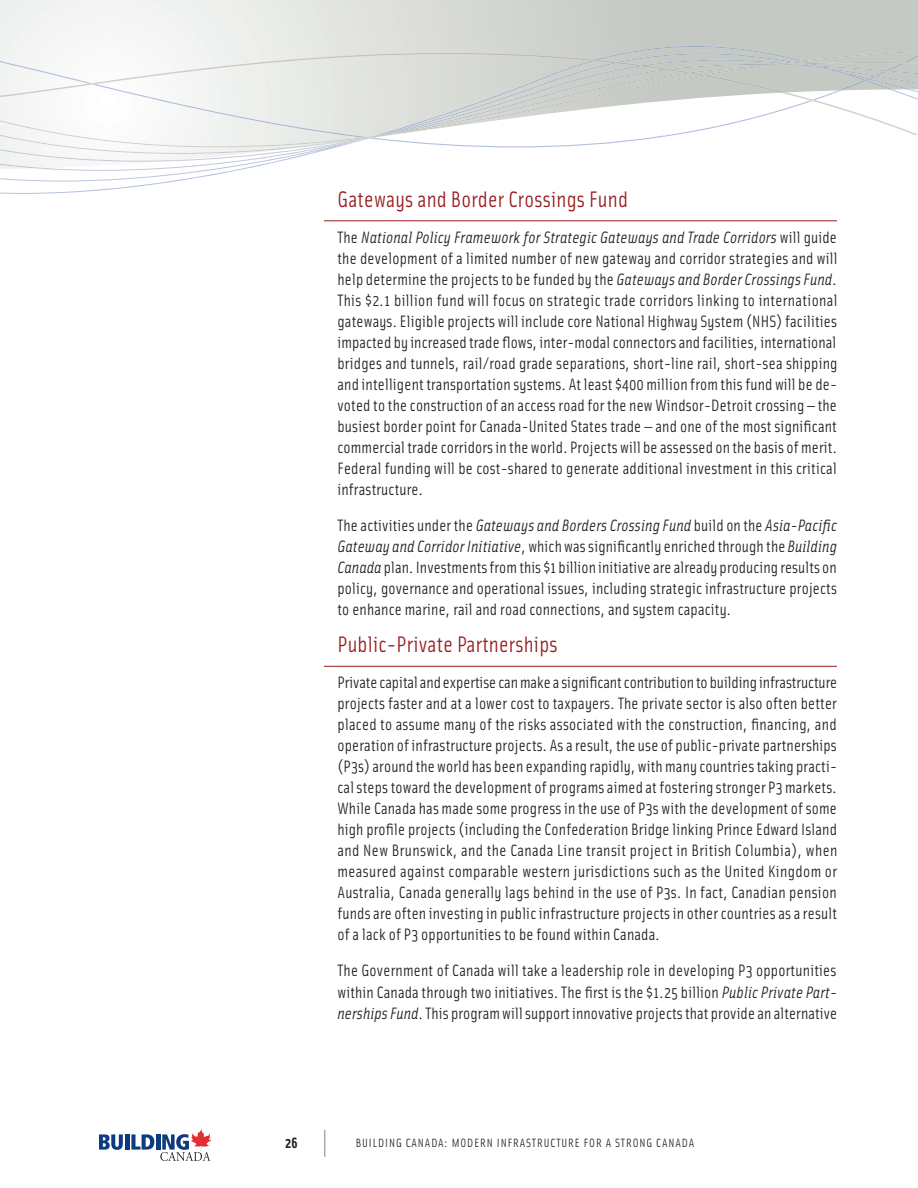
<style>
.page{position:relative;width:918px;height:1188px;background:#fff}
.page>*{position:absolute;margin:0;border:0;box-sizing:border-box;transform-origin:0 0}
.t1{font:22.5px "Solex";letter-spacing:.01em;color:#981e20}
.t2{font:16.5px/21px "Solex";letter-spacing:.01em;color:#231f20;text-align:justify}
.t3{font:700 15px "Solex";color:#231f20}
.t4{font:12px "Solex";letter-spacing:.075em;color:#231f20}
.s1{font-style:italic}
</style>
<div class="page">
<svg style="left:324px;top:1130px;width:1px;height:27px"></svg>
<svg style="left:99px;top:1134px;width:24px;height:16px"></svg>
<hr style="left:125px;top:1134px;width:4px;height:16px;background:#0e3a80">
<svg style="left:131px;top:1134px;width:23px;height:16px"></svg>
<hr style="left:156px;top:1134px;width:4px;height:16px;background:#0e3a80">
<svg style="left:160px;top:1129px;width:51px;height:32px"></svg>
<svg style="left:0;top:0;width:918px;height:46px"></svg>
<svg style="left:0;top:46px;width:918px;height:148px"></svg>
<svg style="left:0;top:51px;width:918px;height:96px"></svg>
<hr style="left:324px;top:220px;width:513px;height:1px;background:#981e20">
<hr style="left:324px;top:666px;width:513px;height:1px;background:#981e20">
<h1 class="t1" style="left:338px;top:185px;width:292px">gateways and Border Crossings fund</h1>
<p class="t2" style="left:338px;top:226px;width:502px">the <span class="s1">National Policy Framework for Strategic Gateways and Trade Corridors</span> will guide the development of a limited number of new gateway and corridor strategies and will help determine the projects to be funded by the <span class="s1">Gateways and Border Crossings Fund</span>. this $2.1 billion fund will focus on strategic trade corridors linking to international gateways. eligible projects will include core national Highway System (nHS) facilities impacted by increased trade flows, inter-modal connectors and facilities, international bridges and tunnels, rail/road grade separations, short-line rail, short-sea shipping and intelligent transportation systems. at least $400 million from this fund will be de&shy;voted to the construction of an access road for the new Windsor-detroit crossing — the busiest border point for Canada-united States trade — and one of the most significant commercial trade corridors in the world. Projects will be assessed on the basis of merit. federal funding will be cost-shared to generate additional investment in this critical infrastructure.</p>
<p class="t2" style="left:338px;top:514px;width:501px">the activities under the <span class="s1">Gateways and Borders Crossing Fund</span> build on the <span class="s1">Asia-Pacific Gateway and Corridor Initiative</span>, which was significantly enriched through the <span class="s1">Building Canada</span> plan. Investments from this $1 billion initiative are already producing results on policy, governance and operational issues, including strategic infrastructure projects to enhance marine, rail and road connections, and system capacity.</p>
<h1 class="t1" style="left:338px;top:630px;width:222px">Public-Private Partnerships</h1>
<p class="t2" style="left:338px;top:672px;width:501px">Private capital and expertise can make a significant contribution to building infrastructure projects faster and at a lower cost to taxpayers. the private sector is also often better placed to assume many of the risks associated with the construction, financing, and operation of infrastructure projects. as a result, the use of public-private partnerships (P3s) around the world has been expanding rapidly, with many countries taking practi&shy;cal steps toward the development of programs aimed at fostering stronger P3 markets.<br>While Canada has made some progress in the use of P3s with the development of some high profile projects (including the Confederation Bridge linking Prince edward Island and new Brunswick, and the Canada line transit project in British Columbia), when measured against comparable western jurisdictions such as the united Kingdom or australia, Canada generally lags behind in the use of P3s. In fact, Canadian pension funds are often investing in public infrastructure projects in other countries as a result of a lack of P3 opportunities to be found within Canada.</p>
<p class="t2" style="left:338px;top:960px;width:501px">the government of Canada will take a leadership role in developing P3 opportunities within Canada through two initiatives. the first is the $1.25 billion <span class="s1">Public Private Part&shy;nerships Fund</span>. this program will support innovative projects that provide an alternative</p>
<p class="t3" style="left:285px;top:1133px;width:14px">26</p>
<p class="t4" style="left:356px;top:1135px;width:340px">BuIldIng Canada: Modern InfraStruCture for a Strong Canada</p>
</div>
